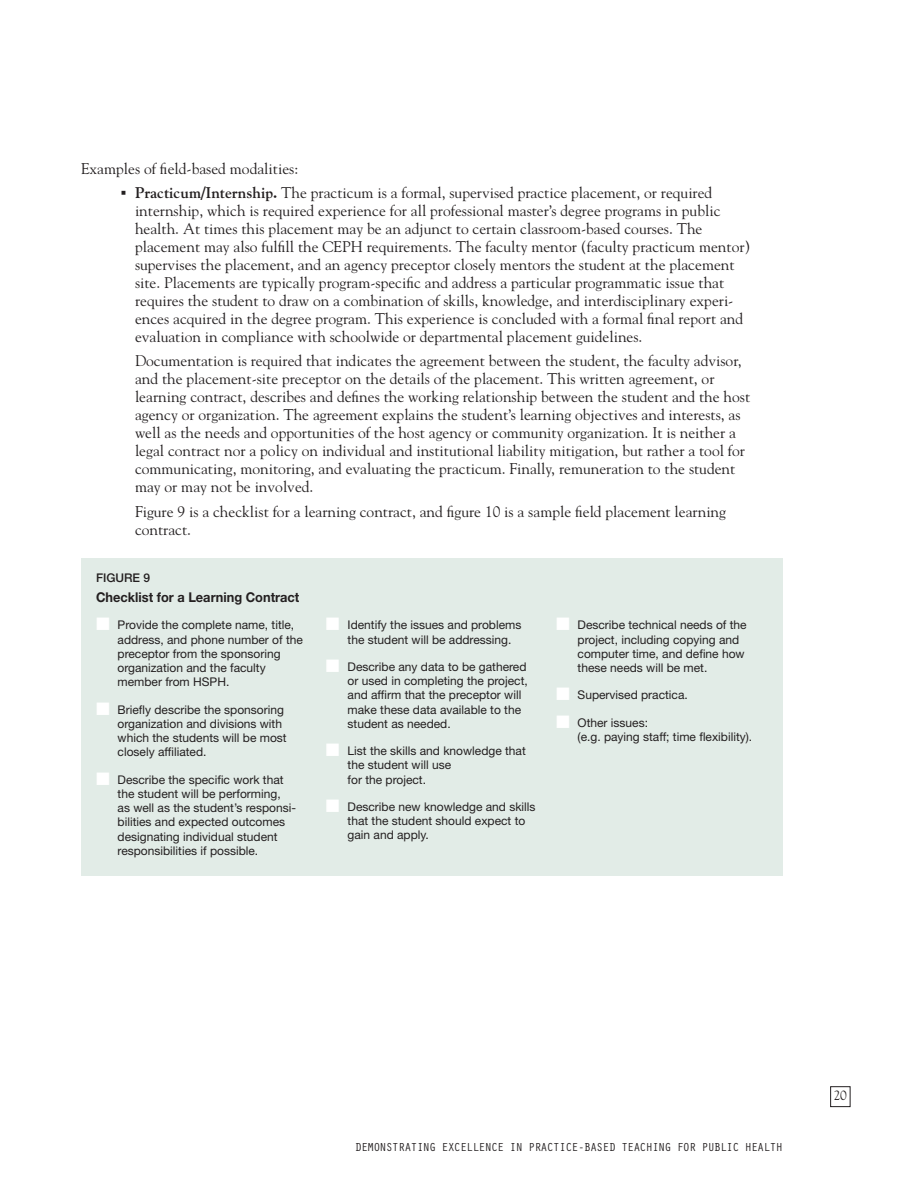
<style>
.page{position:relative;width:918px;height:1188px;background:#fff}
.page>*{position:absolute;margin:0;border:0;box-sizing:border-box;transform-origin:0 0}
.t1{font:15.45px/18px "Goudy";color:#231f20}
.t2{font:700 13.5px "Helvetica Neue";color:#231f20;scale:.95 1}
.t3{font:13.5px "Goudy";color:#231f20}
.t4{font:12px/14.2px "Helvetica Neue";color:#231f20}
.t5{font:12px "Orator";letter-spacing:-.085em;color:#231f20}
.t6{font:500 12px "Helvetica Neue";color:#231f20}
.s1{font-family:"Universal Newswith Comm Pi"}
.s2{font-weight:700}
.s3{font-family:"Universal Newswith Comm Pi";font-size:15.45px;color:#fff}
</style>
<div class="page">
<div style="left:830px;top:1086px;width:20px;height:21px;border:1px solid #231f20"></div>
<div style="left:81px;top:558px;width:702px;height:318px;background:#e2ece7"></div>
<p class="t1" style="left:81px;top:160px;width:219px">Examples of field-based modalities:</p>
<p class="t1" style="left:135px;top:185px;width:617px;text-indent:-14px"><span class="s1">▪</span> <span class="s2">Practicum/Internship.</span> The practicum is a formal, supervised practice placement, or required internship, which is required experience for all professional master’s degree programs in public health. At times this placement may be an adjunct to certain classroom-based courses. The placement may also fulfill the CEPH requirements. The faculty mentor (faculty practicum mentor) supervises the placement, and an agency preceptor closely mentors the student at the placement site. Placements are typically program-specific and address a particular programmatic issue that requires the student to draw on a combination of skills, knowledge, and interdisciplinary experi&shy;ences acquired in the degree program. This experience is concluded with a formal final report and evaluation in compliance with schoolwide or departmental placement guidelines.</p>
<p class="t1" style="left:135px;top:353px;width:617px">Documentation is required that indicates the agreement between the student, the faculty advisor, and the placement-site preceptor on the details of the placement. This written agreement, or learning contract, describes and defines the working relationship between the student and the host agency or organization. The agreement explains the student’s learning objectives and interests, as well as the needs and opportunities of the host agency or community organization. It is neither a legal contract nor a policy on individual and institutional liability mitigation, but rather a tool for communicating, monitoring, and evaluating the practicum. Finally, remuneration to the student may or may not be involved.</p>
<p class="t1" style="left:135px;top:504px;width:593px">Figure 9 is a checklist for a learning contract, and figure 10 is a sample field placement learning contract.</p>
<p class="t6" style="left:96px;top:573px;width:56px">FIGURE 9</p>
<p class="t2" style="left:96px;top:592px;width:216px">Checklist for a Learning Contract</p>
<p class="t4" style="left:118px;top:619px;width:187px;text-indent:-22px"><span class="s3">-</span> Provide the complete name, title, address, and phone number of the preceptor from the sponsoring organization and the faculty member from HSPH.</p>
<p class="t4" style="left:118px;top:703px;width:171px;text-indent:-22px"><span class="s3">-</span> Briefly describe the sponsoring organization and divisions with which the students will be most closely affiliated.</p>
<p class="t4" style="left:118px;top:773px;width:180px;text-indent:-22px"><span class="s3">-</span> Describe the specific work that the student will be performing, as well as the student’s responsi&shy;bilities and expected outcomes designating individual student responsibilities if possible.</p>
<p class="t4" style="left:348px;top:619px;width:175px;text-indent:-22px"><span class="s3">-</span> Identify the issues and problems the student will be addressing.</p>
<p class="t4" style="left:348px;top:661px;width:182px;text-indent:-22px"><span class="s3">-</span> Describe any data to be gathered or used in completing the project, and affirm that the preceptor will make these data available to the student as needed.</p>
<p class="t4" style="left:348px;top:745px;width:180px;text-indent:-22px"><span class="s3">-</span> List the skills and knowledge that the student will use<br>for the project.</p>
<p class="t4" style="left:348px;top:801px;width:189px;text-indent:-22px"><span class="s3">-</span> Describe new knowledge and skills that the student should expect to gain and apply.</p>
<p class="t4" style="left:578px;top:619px;width:171px;text-indent:-22px"><span class="s3">-</span> Describe technical needs of the project, including copying and computer time, and define how these needs will be met.</p>
<p class="t4" style="left:556px;top:689px;width:133px"><span class="s3">-</span> Supervised practica.</p>
<p class="t4" style="left:578px;top:716px;width:176px;text-indent:-22px"><span class="s3">-</span> Other issues:<br>(e.g. paying staff; time flexibility).</p>
<p class="t5" style="left:355px;top:1139px;width:430px">DEMONSTRATING EXCELLENCE IN PRACTICE-BASED TEACHING FOR PUBLIC HEALTH</p>
<p class="t3" style="left:834px;top:1090px;width:15px">20</p>
</div>
